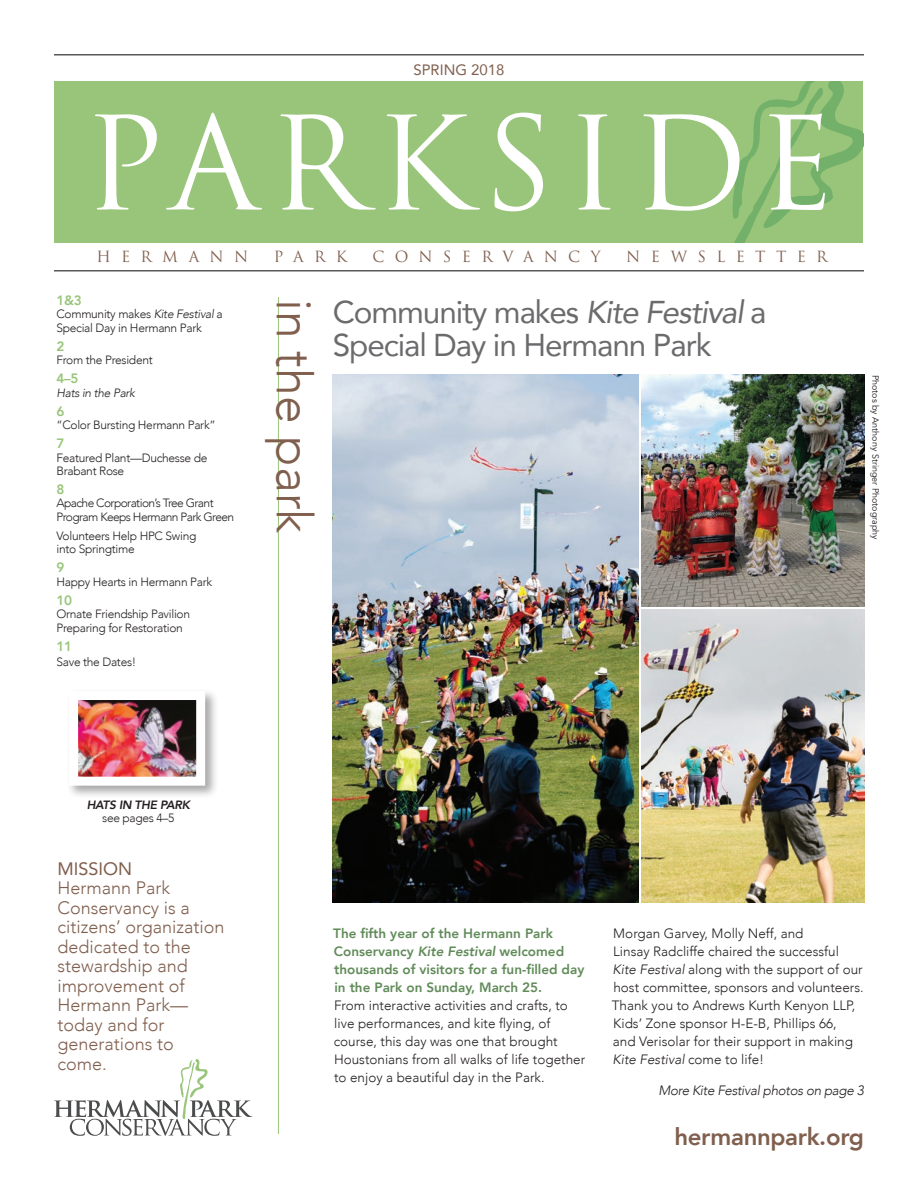
<style>
.page{position:relative;width:918px;height:1188px;background:#fff}
.page>*{position:absolute;margin:0;border:0;box-sizing:border-box;transform-origin:0 0}
.t1{font:126px "Trajan Pro";letter-spacing:.09em;color:#fff}
.t2{font:300 49.8px "Avenir";color:#805f4e}
.t3{font:31.5px/33px "Avenir";letter-spacing:-.035em;color:#6b6b6e}
.t4{font:800 24px "Avenir";letter-spacing:-.015em;color:#805f4e}
.t5{font:300 18px/19.5px "Avenir";color:#805f4e}
.t6{font:15px "Trajan Pro";letter-spacing:.69em;color:#805f4e}
.t7{font:15px "Avenir";color:#805f4e}
.t8{font:300 13.5px/18px "Avenir";color:#231f20}
.t9{font:italic 300 13.5px "Avenir";letter-spacing:-.025em;color:#231f20}
.t10{font:800 13.5px "Avenir";color:#99c57b}
.t11{font:300 12px/13.5px "Avenir";letter-spacing:-.025em;color:#231f20}
.t12{font:300 12px/13.5px "Avenir";letter-spacing:-.05em;color:#231f20}
.t13{font:italic 300 12px "Avenir";letter-spacing:-.025em;color:#231f20}
.t14{font:italic 800 12px "Avenir";letter-spacing:-.025em;color:#231f20}
.t15{font:9px "Avenir";color:#231f20}
.s1{font-style:italic}
.s2{font-weight:400}
.s3{font-weight:800;color:#618b59}
.s4{font-weight:800;font-style:italic;color:#618b59}
</style>
<div class="page">
<div style="left:55px;top:81px;width:808px;height:162px;background:#99c57b"></div>
<svg style="left:732px;top:81px;width:131px;height:162px"></svg>
<svg style="left:54px;top:1059px;width:198px;height:77px"></svg>
<hr style="left:54px;top:54px;width:810px;height:2px;background:#57585a">
<hr style="left:54px;top:270px;width:810px;height:2px;background:#57585a">
<hr style="left:278px;top:297px;width:1px;height:837px;background:#99c57b">
<div style="left:66px;top:688px;width:152px;height:111px;background:#231f20;opacity:.4"></div>
<img style="left:79px;top:701px;width:116px;height:75px">
<div style="left:69px;top:691px;width:136px;height:95px;border:9px solid #fff"></div>
<img style="left:642px;top:375px;width:223px;height:231px">
<img style="left:642px;top:609px;width:223px;height:294px">
<img style="left:333px;top:375px;width:306px;height:528px">
<p class="t7" style="left:413px;top:58px;width:93px">SPRING 2018</p>
<p class="t1" style="left:84px;top:84px;width:752px">PARKSIDE</p>
<p class="t6" style="left:96px;top:247px;width:153px">HERMANN</p>
<p class="t6" style="left:274px;top:247px;width:75px">PARK</p>
<p class="t6" style="left:373px;top:247px;width:230px">CONSERVANCY</p>
<p class="t6" style="left:626px;top:247px;width:203px">NEWSLETTER</p>
<p class="t10" style="left:56px;top:288px;width:27px">1&amp;3</p>
<p class="t11" style="left:56px;top:308px;width:168px">Community makes <span class="s1">Kite Festival</span> a<br>Special Day in Hermann Park</p>
<p class="t10" style="left:56px;top:334px;width:9px">2</p>
<p class="t11" style="left:56px;top:353px;width:98px">From the President</p>
<p class="t10" style="left:56px;top:366px;width:24px">4–5</p>
<p class="t13" style="left:56px;top:385px;width:80px">Hats in the Park</p>
<p class="t10" style="left:56px;top:399px;width:9px">6</p>
<p class="t11" style="left:56px;top:418px;width:161px">“Color Bursting Hermann Park”</p>
<p class="t10" style="left:56px;top:431px;width:9px">7</p>
<p class="t11" style="left:56px;top:451px;width:153px">Featured Plant—Duchesse de<br>Brabant Rose</p>
<p class="t10" style="left:56px;top:477px;width:9px">8</p>
<p class="t12" style="left:56px;top:497px;width:179px">Apache Corporation’s Tree Grant<br>Program Keeps Hermann Park Green</p>
<p class="t11" style="left:56px;top:529px;width:141px">Volunteers Help HPC Swing into Springtime</p>
<p class="t10" style="left:56px;top:555px;width:9px">9</p>
<p class="t11" style="left:56px;top:575px;width:157px">Happy Hearts in Hermann Park</p>
<p class="t10" style="left:56px;top:588px;width:17px">10</p>
<p class="t11" style="left:56px;top:607px;width:135px">Ornate Friendship Pavilion<br>Preparing for Restoration</p>
<p class="t10" style="left:56px;top:634px;width:17px">11</p>
<p class="t11" style="left:56px;top:655px;width:81px">Save the Dates!</p>
<p class="t2" style="left:324px;top:299px;width:236px;rotate:90deg">in the park</p>
<p class="t3" style="left:333px;top:295px;width:435px">Community makes <span class="s1">Kite Festival</span> a<br>Special Day in Hermann Park</p>
<p class="t15" style="left:881px;top:375px;width:166px;rotate:90deg">Photos by Anthony Stringer Photography</p>
<p class="t14" style="left:87px;top:797px;width:105px">HATS IN THE PARK</p>
<p class="t11" style="left:102px;top:811px;width:74px">see pages 4–5</p>
<p class="t5" style="left:58px;top:859px;width:169px"><span class="s2">MISSION<br></span>Hermann Park<br>Conservancy is a citizens’ organization dedicated to the stewardship and improvement of<br>Hermann Park— today and for generations to come.</p>
<p class="t8" style="left:333px;top:924px;width:253px"><span class="s3">The fifth year of the Hermann Park Conservancy</span> <span class="s4">Kite Festival</span> <span class="s3">welcomed thousands of visitors for a fun-filled day in the Park on Sunday, March 25.<br></span>From interactive activities and crafts, to live performances, and kite flying, of course, this day was one that brought Houstonians from all walks of life together to enjoy a beautiful day in the Park.</p>
<p class="t8" style="left:612px;top:924px;width:253px">Morgan Garvey, Molly Neff, and<br>Linsay Radcliffe chaired the successful <span class="s1">Kite Festival</span> along with the support of our host committee, sponsors and volunteers.<br>Thank you to Andrews Kurth Kenyon LLP, Kids’ Zone sponsor H-E-B, Phillips 66,<br>and Verisolar for their support in making <span class="s1">Kite Festival</span> come to life!</p>
<p class="t9" style="left:658px;top:1083px;width:207px">More Kite Festival photos on page 3</p>
<p class="t4" style="left:674px;top:1114px;width:191px">hermannpark.org</p>
</div>
